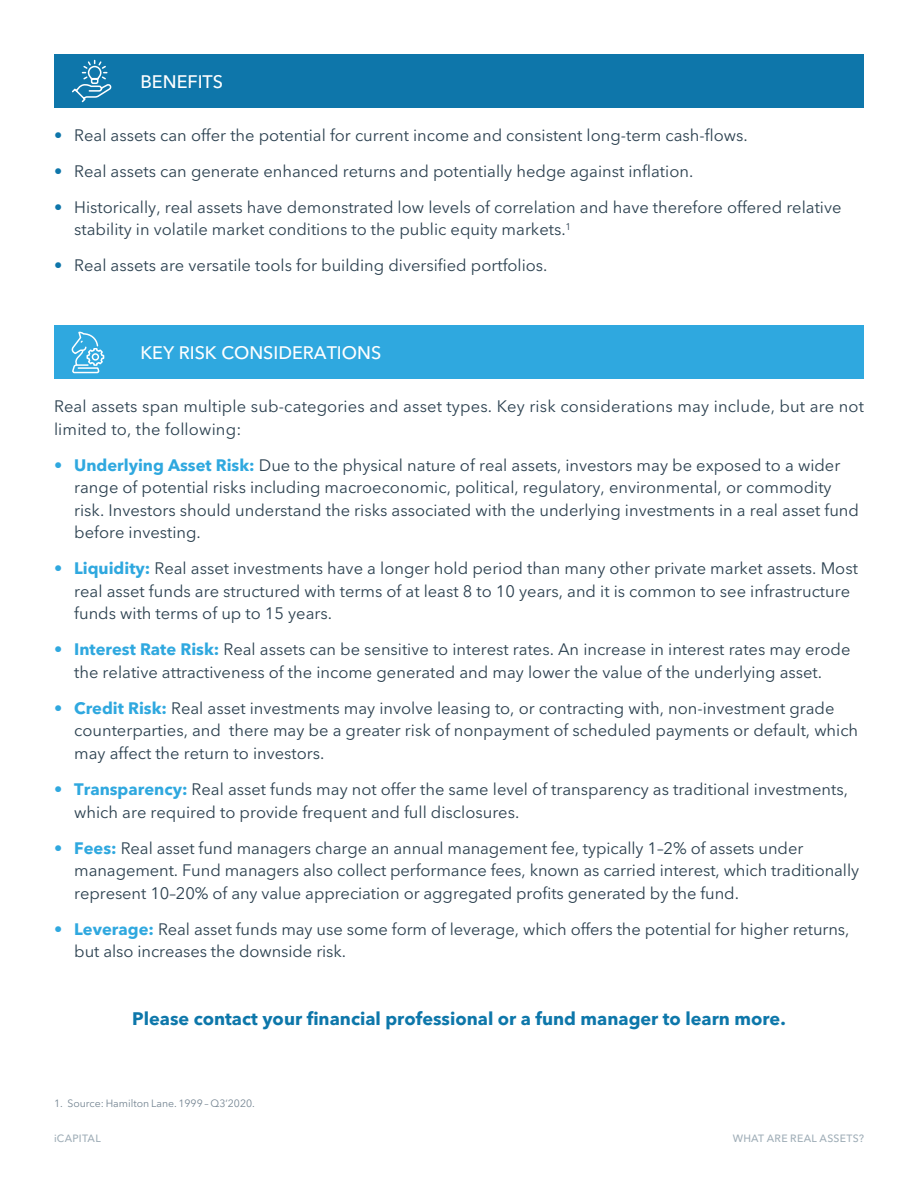
<style>
.page{position:relative;width:918px;height:1188px;background:#fff}
.page>*{position:absolute;margin:0;border:0;box-sizing:border-box;transform-origin:0 0}
.t1{font:700 18px "Avenir Next LT Pro";color:#0d77aa}
.t2{font:500 18px "Avenir Next LT Pro";color:#fff}
.t3{font:16.5px/22.5px "Avenir Next LT Pro";color:#2c4150}
.t4{font:10.5px "Avenir Next LT Pro";color:#768693}
.t5{font:500 10.5px "Avenir Next LT Pro";letter-spacing:.025em;color:#7f929f}
.s1{color:#0e76aa}
.s2{color:#2fa8df}
.s3{font-weight:700;color:#2fa8df}
</style>
<div class="page">
<div style="left:54px;top:54px;width:810px;height:54px;background:#0e76aa"></div>
<div style="left:54px;top:325px;width:810px;height:54px;background:#2fa8df"></div>
<svg style="left:71px;top:331px;width:34px;height:43px"></svg>
<svg style="left:72px;top:59px;width:40px;height:44px"></svg>
<p class="t2" style="left:140px;top:71px;width:84px">BENEFITS</p>
<p class="t3" style="left:54px;top:124px;width:695px"><span class="s1">•</span> Real assets can offer the potential for current income and consistent long-term cash-flows.</p>
<p class="t3" style="left:54px;top:160px;width:641px"><span class="s1">•</span> Real assets can generate enhanced returns and potentially hedge against inflation.</p>
<p class="t3" style="left:74px;top:196px;width:769px;text-indent:-20px"><span class="s1">•</span> Historically, real assets have demonstrated low levels of correlation and have therefore offered relative stability in volatile market conditions to the public equity markets.<sup>1</sup></p>
<p class="t3" style="left:54px;top:254px;width:495px"><span class="s1">•</span> Real assets are versatile tools for building diversified portfolios.</p>
<p class="t2" style="left:140px;top:342px;width:242px">KEY RISK CONSIDERATIONS</p>
<p class="t3" style="left:54px;top:395px;width:812px">Real assets span multiple sub-categories and asset types. Key risk considerations may include, but are not limited to, the following:</p>
<p class="t3" style="left:74px;top:454px;width:786px;text-indent:-20px"><span class="s2">•</span> <span class="s3">Underlying Asset Risk:</span> Due to the physical nature of real assets, investors may be exposed to a wider range of potential risks including macroeconomic, political, regulatory, environmental, or commodity risk. Investors should understand the risks associated with the underlying investments in a real asset fund before investing.</p>
<p class="t3" style="left:74px;top:557px;width:785px;text-indent:-20px"><span class="s2">•</span> <span class="s3">Liquidity:</span> Real asset investments have a longer hold period than many other private market assets. Most real asset funds are structured with terms of at least 8 to 10 years, and it is common to see infrastructure funds with terms of up to 15 years.</p>
<p class="t3" style="left:54px;top:638px;width:798px;text-align:center"><span class="s2">•</span> <span class="s3">Interest Rate Risk:</span> Real assets can be sensitive to interest rates. An increase in interest rates may erode the relative attractiveness of the income generated and may lower the value of the underlying asset.</p>
<p class="t3" style="left:74px;top:697px;width:786px;text-indent:-20px"><span class="s2">•</span> <span class="s3">Credit Risk:</span> Real asset investments may involve leasing to, or contracting with, non-investment grade counterparties, and there may be a greater risk of nonpayment of scheduled payments or default, which may affect the return to investors.</p>
<p class="t3" style="left:74px;top:778px;width:775px;text-indent:-20px"><span class="s2">•</span> <span class="s3">Transparency:</span> Real asset funds may not offer the same level of transparency as traditional investments, which are required to provide frequent and full disclosures.</p>
<p class="t3" style="left:74px;top:837px;width:786px;text-indent:-20px"><span class="s2">•</span> <span class="s3">Fees:</span> Real asset fund managers charge an annual management fee, typically 1–2% of assets under management. Fund managers also collect performance fees, known as carried interest, which traditionally represent 10–20% of any value appreciation or aggregated profits generated by the fund.</p>
<p class="t3" style="left:74px;top:918px;width:777px;text-indent:-20px"><span class="s3">• Leverage:</span> Real asset funds may use some form of leverage, which offers the potential for higher returns, but also increases the downside risk.</p>
<p class="t1" style="left:132px;top:1007px;width:655px">Please contact your financial professional or a fund manager to learn more.</p>
<p class="t4" style="left:54px;top:1097px;width:202px">1. Source: Hamilton Lane. 1999 – Q3’2020.</p>
<p class="t5" style="left:54px;top:1132px;width:48px">iCAPITAL</p>
<p class="t5" style="left:733px;top:1132px;width:133px">WHAT ARE REAL ASSETS?</p>
</div>
